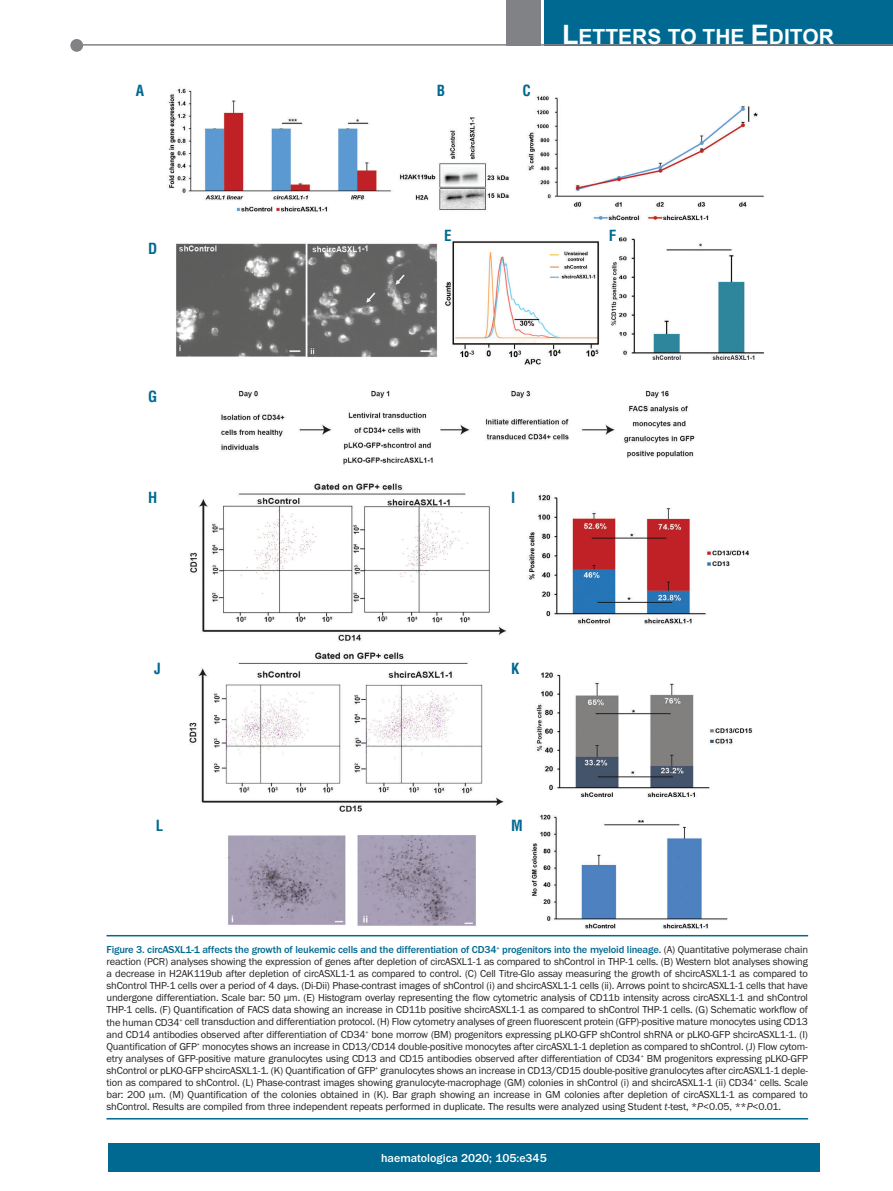
<style>
.page{position:relative;width:893px;height:1191px;background:#fff}
.page>*{position:absolute;margin:0;border:0;box-sizing:border-box;transform-origin:0 0}
.t1{font:700 21px "Arial";color:#fff}
.t2{font:700 condensed 15px "Helvetica";color:#006991}
.t3{font:500 12px "Franklin Gothic";color:#fff}
.t4{font:10.5px/12px "Franklin Gothic";letter-spacing:-.015em;color:#231f20;text-align:justify}
.s1{font-size:27px}
.s2{font-weight:500;color:#006991}
.s3{font-style:italic}
</style>
<div class="page">
<div style="left:107px;top:1143px;width:713px;height:28px;background:#006991"></div>
<div style="left:544px;top:0;width:349px;height:45px;background:#006991"></div>
<div style="left:506px;top:0;width:34px;height:45px;background:#808285"></div>
<div style="left:70px;top:39px;width:13px;height:13px;background:#808285;border-radius:50%"></div>
<hr style="left:78px;top:44px;width:815px;height:2px;background:#808285">
<img style="left:168px;top:88px;width:596px;height:841px">
<hr style="left:107px;top:935px;width:701px;height:1px;background:#006991">
<hr style="left:107px;top:1118px;width:701px;height:1px;background:#006991">
<h2 class="t2" style="left:136px;top:82px;width:10px">A</h2>
<h2 class="t2" style="left:437px;top:82px;width:10px">B</h2>
<h2 class="t2" style="left:522px;top:82px;width:10px">C</h2>
<h1 class="t1" style="left:562px;top:25px;width:273px"><span class="s1">L</span>ETTERS TO THE <span class="s1">E</span>DITOR</h1>
<h2 class="t2" style="left:148px;top:240px;width:11px">D</h2>
<h2 class="t2" style="left:148px;top:388px;width:11px">G</h2>
<h2 class="t2" style="left:444px;top:227px;width:9px">E</h2>
<h2 class="t2" style="left:609px;top:227px;width:9px">F</h2>
<h2 class="t2" style="left:148px;top:489px;width:11px">H</h2>
<h2 class="t2" style="left:511px;top:489px;width:6px">I</h2>
<h2 class="t2" style="left:154px;top:659px;width:8px">J</h2>
<h2 class="t2" style="left:511px;top:659px;width:10px">K</h2>
<h2 class="t2" style="left:156px;top:816px;width:9px">L</h2>
<h2 class="t2" style="left:511px;top:816px;width:13px">M</h2>
<p class="t4" style="left:106px;top:943px;width:703px"><span class="s2">Figure 3. circASXL1-1 affects the growth of leukemic cells and the differentiation of CD34</span><sup>+</sup> <span class="s2">progenitors into the myeloid lineage.</span> (A) Quantitative polymerase chain reaction (PCR) analyses showing the expression of genes after depletion of circASXL1-1 as compared to shControl in THP-1 cells. (B) Western blot analyses showing a decrease in H2AK119ub after depletion of circASXL1-1 as compared to control. (C) Cell Titre-Glo assay measuring the growth of shcircASXL1-1 as compared to shControl THP-1 cells over a period of 4 days. (Di-Dii) Phase-contrast images of shControl (i) and shcircASXL1-1 cells (ii). Arrows point to shcircASXL1-1 cells that have undergone differentiation. Scale bar: 50 µm. (E) Histogram overlay representing the flow cytometric analysis of CD11b intensity across circASXL1-1 and shControl THP-1 cells. (F) Quantification of FACS data showing an increase in CD11b positive shcircASXL1-1 as compared to shControl THP-1 cells. (G) Schematic workflow of the human CD34<sup>+</sup> cell transduction and differentiation protocol. (H) Flow cytometry analyses of green fluorescent protein (GFP)-positive mature monocytes using CD13 and CD14 antibodies observed after differentiation of CD34<sup>+</sup> bone morrow (BM) progenitors expressing pLKO-GFP shControl shRNA or pLKO-GFP shcircASXL1-1. (I)<br>Quantification of GFP<sup>+</sup> monocytes shows an increase in CD13/CD14 double-positive monocytes after circASXL1-1 depletion as compared to shControl. (J) Flow cytom&shy;etry analyses of GFP-positive mature granulocytes using CD13 and CD15 antibodies observed after differentiation of CD34<sup>+</sup> BM progenitors expressing pLKO-GFP shControl or pLKO-GFP shcircASXL1-1. (K) Quantification of GFP<sup>+</sup> granulocytes shows an increase in CD13/CD15 double-positive granulocytes after circASXL1-1 deple&shy;tion as compared to shControl. (L) Phase-contrast images showing granulocyte-macrophage (GM) colonies in shControl (i) and shcircASXL1-1 (ii) CD34<sup>+</sup> cells. Scale bar: 200 m. (M) Quantification of the colonies obtained in (K). Bar graph showing an increase in GM colonies after depletion of circASXL1-1 as compared to shControl. Results are compiled from three independent repeats performed in duplicate. The results were analyzed using Student <span class="s3">t</span>-test, *<span class="s3">P</span>&lt;0.05, **<span class="s3">P</span>&lt;0.01.</p>
<p class="t3" style="left:381px;top:1150px;width:167px">haematologica 2020; 105:e345</p>
</div>
